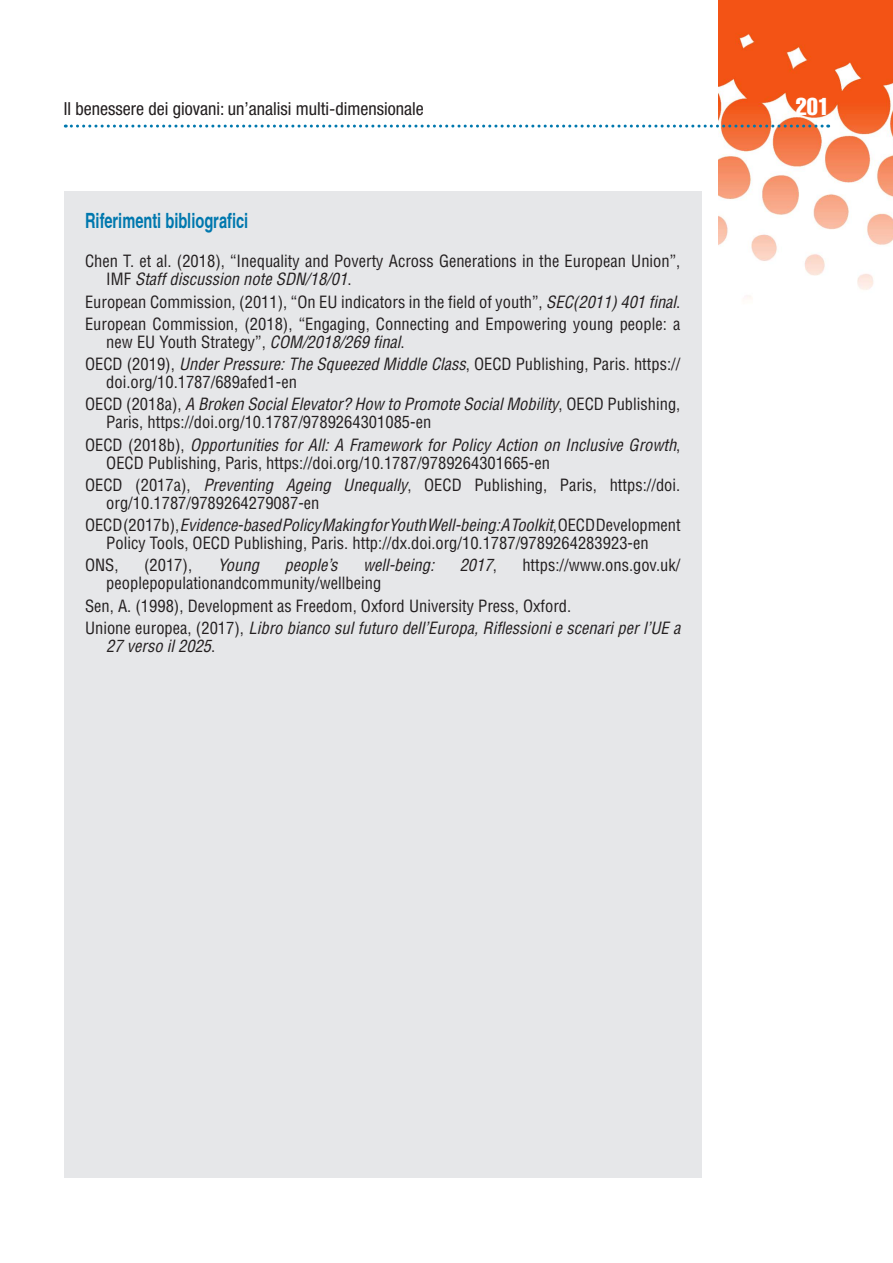
<style>
.page{position:relative;width:893px;height:1263px;background:#fff}
.page>*{position:absolute;margin:0;border:0;box-sizing:border-box;transform-origin:0 0}
.t1{font:24px "Helvetica LT Std Comp";color:#fff}
.t2{font:700 condensed 21px "Helvetica";color:#0078ae;scale:.85 1}
.t3{font:condensed 18px "Helvetica Neue LT Std";color:#231f20}
.t4{font:condensed 16.5px/22.2px "Helvetica LT Std";color:#231f20}
.t5{font:italic condensed 16.5px/22.2px "Helvetica LT Std";color:#231f20}
.s1{font-style:italic}
.s2{font-style:normal}
</style>
<div class="page">
<img style="left:719px;top:0;width:174px;height:299px">
<svg style="left:65px;top:125px;width:764px;height:3px"></svg>
<div style="left:64px;top:191px;width:638px;height:987px;background:#e6e7e9"></div>
<p class="t3" style="left:64px;top:98px;width:362px">Il benessere dei giovani: un’analisi multi-dimensionale</p>
<h1 class="t1" style="left:796px;top:91px;width:35px">201</h1>
<p class="t2" style="left:85px;top:208px;width:194px">Riferimenti bibliografici</p>
<p class="t4" style="left:106px;top:252px;width:575px;line-height:18px;text-indent:-21px">Chen T. et al. (2018), “Inequality and Poverty Across Generations in the European Union”,<br>IMF <span class="s1">Staff discussion note SDN/18/01</span>.</p>
<p class="t4" style="left:85px;top:290px;width:597px">European Commission, (2011), “On EU indicators in the field of youth”, <span class="s1">SEC(2011) 401 final</span>.<br>European Commission, (2018), “Engaging, Connecting and Empowering young people: a</p>
<p class="t4" style="left:85px;top:331px;width:597px;text-indent:21px">new EU Youth Strategy”, <span class="s1">COM/2018/269 final</span>.<br>OECD (2019), <span class="s1">Under Pressure: The Squeezed Middle Class</span>, OECD Publishing, Paris. https://</p>
<p class="t4" style="left:85px;top:371px;width:597px;text-indent:21px">doi.org/10.1787/689afed1-en<br>OECD (2018a), <span class="s1">A Broken Social Elevator? How to Promote Social Mobility</span>, OECD Publishing,</p>
<p class="t5" style="left:85px;top:411px;width:597px;text-indent:21px"><span class="s2">Paris, https://doi.org/10.1787/9789264301085-en<br>OECD (2018b),</span> Opportunities for All: A Framework for Policy Action on Inclusive Growth<span class="s2">,</span></p>
<p class="t4" style="left:85px;top:451px;width:597px;text-indent:21px">OECD Publishing, Paris, https://doi.org/10.1787/9789264301665-en<br>OECD (2017a), <span class="s1">Preventing Ageing Unequally</span>, OECD Publishing, Paris, https://doi.</p>
<p class="t4" style="left:85px;top:492px;width:597px;text-indent:21px">org/10.1787/9789264279087-en<br>OECD (2017b), <span class="s1">Evidence-based Policy Making for Youth Well-being: A Toolkit</span>, OECD Development</p>
<p class="t4" style="left:85px;top:532px;width:565px;text-indent:21px">Policy Tools, OECD Publishing, Paris. http://dx.doi.org/10.1787/9789264283923-en<br>ONS,</p>
<p class="t4" style="left:144px;top:554px;width:50px">(2017),</p>
<p class="t5" style="left:218px;top:555px;width:43px">Young</p>
<p class="t5" style="left:284px;top:555px;width:55px">people’s</p>
<p class="t5" style="left:363px;top:555px;width:73px">well-being:</p>
<p class="t5" style="left:460px;top:555px;width:39px">2017<span class="s2">,</span></p>
<p class="t4" style="left:522px;top:554px;width:159px">https://www.ons.gov.uk/</p>
<p class="t4" style="left:85px;top:572px;width:597px;text-indent:21px">peoplepopulationandcommunity/wellbeing<br>Sen, A. (1998), Development as Freedom, Oxford University Press, Oxford.<br>Unione europea, (2017), <span class="s1">Libro bianco sul futuro dell’Europa, Riflessioni e scenari per l’UE a</span></p>
<p class="t5" style="left:106px;top:635px;width:111px">27 verso il 2025<span class="s2">.</span></p>
</div>
